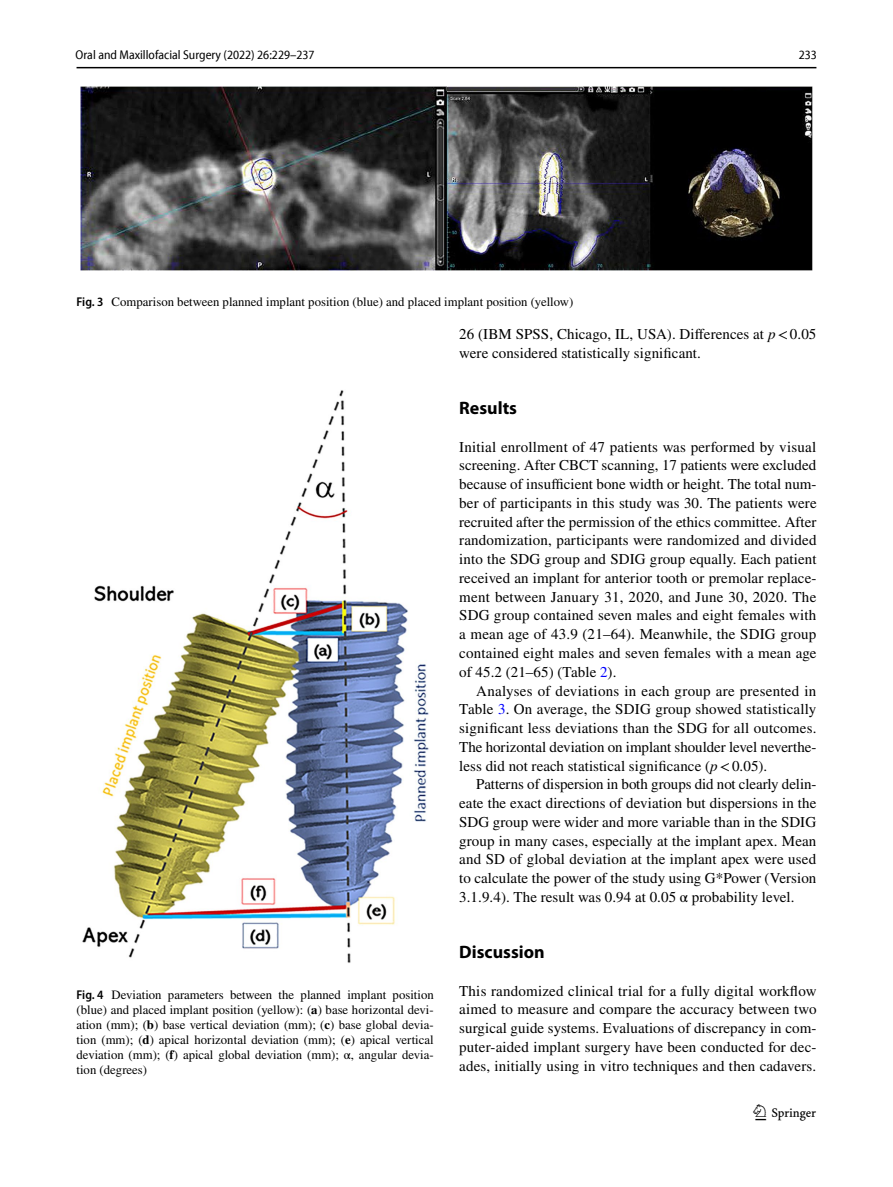
<style>
.page{position:relative;width:893px;height:1187px;background:#fff}
.page>*{position:absolute;margin:0;border:0;box-sizing:border-box;transform-origin:0 0}
.t1{font:22.5px "Springnew Regular 3";color:#000}
.t2{font:700 18px "Myriad Pro";color:#000}
.t3{font:15px/18.8px "STIX";letter-spacing:.005em;color:#000;text-align:justify}
.t4{font:12.75px/15px "STIX";color:#000;text-align:justify}
.t5{font:semi-condensed 12.75px "Myriad Pro Unic";color:#000}
.s1{font-family:"Myriad Pro";font-weight:600;font-stretch:semi-condensed}
.s2{font-style:italic}
.s3{font-weight:700}
.s4{color:#00f}
</style>
<div class="page">
<hr style="left:77px;top:67px;width:739px;height:1px;background:#000">
<img style="left:80px;top:87px;width:733px;height:184px">
<img style="left:82px;top:390px;width:347px;height:573px">
<p class="t5" style="left:76px;top:50px;width:241px">Oral and Maxillofacial Surgery (2022) 26:229–237</p>
<p class="t5" style="left:799px;top:50px;width:20px">233</p>
<p class="t4" style="left:77px;top:295px;width:498px"><span class="s1">Fig. 3</span> Comparison between planned implant position (blue) and placed implant position (yellow)</p>
<p class="t3" style="left:459px;top:325px;width:359px">26 (IBM SPSS, Chicago, IL, USA). Differences at <span class="s2">p</span>&lt;0.05 were considered statistically significant.</p>
<p class="t4" style="left:77px;top:987px;width:359px"><span class="s1">Fig. 4</span> Deviation parameters between the planned implant position (blue) and placed implant position (yellow): (<span class="s3">a</span>) base horizontal devi&shy;ation (mm); (<span class="s3">b</span>) base vertical deviation (mm); (<span class="s3">c</span>) base global devia&shy;tion (mm); (<span class="s3">d</span>) apical horizontal deviation (mm); (<span class="s3">e</span>) apical vertical deviation (mm); (<span class="s3">f</span>) apical global deviation (mm); α, angular devia&shy;tion (degrees)</p>
<p class="t2" style="left:459px;top:396px;width:59px">Results</p>
<p class="t3" style="left:459px;top:438px;width:359px">Initial enrollment of 47 patients was performed by visual screening. After CBCT scanning, 17 patients were excluded because of insufficient bone width or height. The total num&shy;ber of participants in this study was 30. The patients were recruited after the permission of the ethics committee. After randomization, participants were randomized and divided into the SDG group and SDIG group equally. Each patient received an implant for anterior tooth or premolar replace&shy;ment between January 31, 2020, and June 30, 2020. The SDG group contained seven males and eight females with a mean age of 43.9 (21–64). Meanwhile, the SDIG group contained eight males and seven females with a mean age of 45.2 (21–65) (Table <span class="s4">2</span>).</p>
<p class="t3" style="left:459px;top:682px;width:359px;text-indent:17px">Analyses of deviations in each group are presented in Table <span class="s4">3</span>. On average, the SDIG group showed statistically significant less deviations than the SDG for all outcomes.<br>The horizontal deviation on implant shoulder level neverthe&shy;less did not reach statistical significance (<span class="s2">p</span>&lt;0.05).</p>
<p class="t3" style="left:459px;top:775px;width:359px;text-indent:17px">Patterns of dispersion in both groups did not clearly delin&shy;eate the exact directions of deviation but dispersions in the SDG group were wider and more variable than in the SDIG group in many cases, especially at the implant apex. Mean and SD of global deviation at the implant apex were used to calculate the power of the study using G*Power (Version 3.1.9.4). The result was 0.94 at 0.05 α probability level.</p>
<p class="t2" style="left:459px;top:940px;width:87px">Discussion</p>
<p class="t3" style="left:459px;top:982px;width:359px">This randomized clinical trial for a fully digital workflow aimed to measure and compare the accuracy between two surgical guide systems. Evaluations of discrepancy in com&shy;puter-aided implant surgery have been conducted for dec&shy;ades, initially using in vitro techniques and then cadavers.</p>
<h1 class="t1" style="left:755px;top:1104px;width:62px">1 3</h1>
</div>
